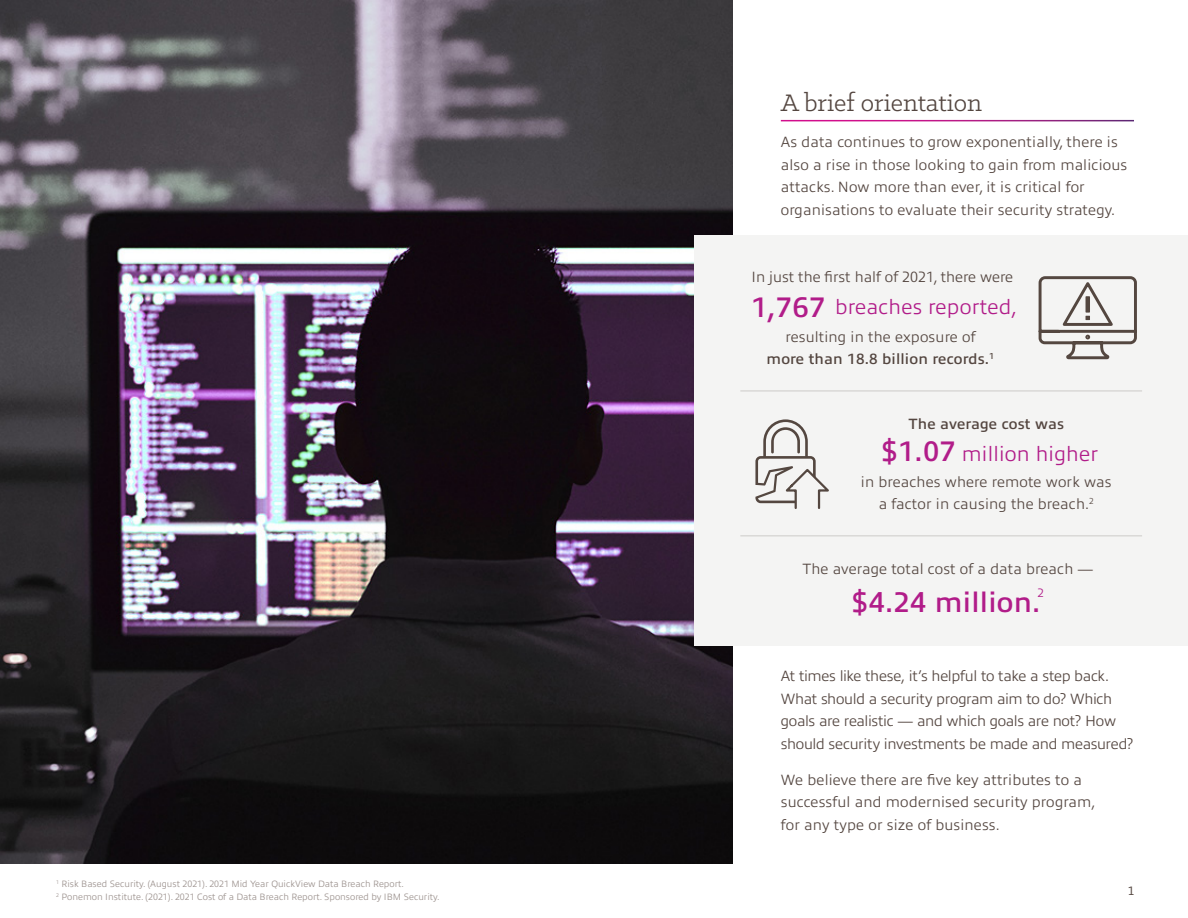
<style>
.page{position:relative;width:1188px;height:918px;background:#fff}
.page>*{position:absolute;margin:0;border:0;box-sizing:border-box;transform-origin:0 0}
.Body{font:600 28.5px "Allumi Pro";letter-spacing:.01em;color:#b11c89}
.H1_RULE_-_TOC{font:27px "Klinic Slab";color:#544640}
.Body-2{font:300 21px "Allumi Pro";letter-spacing:.01em;color:#b11c89}
.t1{font:18px "Klinic Slab";color:#544640}
.Body-3{font:300 15px/22.5px "Allumi Pro";letter-spacing:.01em;color:#544640}
.Body-4{font:300 15px/22.5px "Allumi Pro";letter-spacing:-.02em;color:#544640}
.Body-5{font:600 15px/22.5px "Allumi Pro";letter-spacing:.01em;color:#544640;text-align:center}
.Body-6{font:300 12.3px "Allumi Pro";color:#b11c89}
.IDG_source{font:300 9.3px "Allumi Pro";color:#9c928e}
.s1{font-weight:300}
.s2{font-weight:600;font-size:28.5px}
</style>
<div class="page">
<img style="left:0;top:0;width:732px;height:864px">
<div style="left:694px;top:235px;width:494px;height:411px;background:#f4f4f3"></div>
<svg style="left:1038px;top:276px;width:99px;height:84px"></svg>
<svg style="left:755px;top:419px;width:74px;height:90px"></svg>
<hr style="left:740px;top:390px;width:402px;height:1px;background:#d1cfcd">
<hr style="left:740px;top:535px;width:402px;height:1px;background:#d1cfcd">
<p class="IDG_source" style="left:56px;top:877px;width:349px"><sup>1</sup> Risk Based Security. (August 2021). 2021 Mid Year QuickView Data Breach Report.</p>
<p class="IDG_source" style="left:56px;top:890px;width:385px"><sup>2</sup> Ponemon Institute. (2021). 2021 Cost of a Data Breach Report. Sponsored by IBM Security.</p>
<p class="H1_RULE_-_TOC" style="left:781px;top:86px;width:203px">A brief orientation</p>
<p class="Body-3" style="left:781px;top:130px;width:348px">As data continues to grow exponentially, there is also a rise in those looking to gain from malicious attacks. Now more than ever, it is critical for organisations to evaluate their security strategy.</p>
<p class="Body-3" style="left:752px;top:265px;width:263px">In just the first half of 2021, there were</p>
<p class="Body-2" style="left:835px;top:292px;width:183px">breaches reported,</p>
<p class="Body-5" style="left:767px;top:324px;width:229px"><span class="s1">resulting in the exposure of </span>more than 18.8 billion records.<sup>1</sup></p>
<p class="Body" style="left:751px;top:286px;width:76px">1,767</p>
<p class="Body-5" style="left:909px;top:411px;width:157px">The average cost was</p>
<p class="Body-2" style="left:882px;top:439px;width:218px"><span class="s2">$1.07</span> million higher</p>
<p class="Body-3" style="left:861px;top:469px;width:252px;text-align:center">in breaches where remote work was a factor in causing the breach.<sup>2</sup></p>
<p class="Body-3" style="left:802px;top:556px;width:293px">The average total cost of a data breach —</p>
<p class="Body" style="left:852px;top:581px;width:190px">$4.24 million.</p>
<p class="Body-6" style="left:1038px;top:584px;width:8px">2</p>
<p class="Body-4" style="left:781px;top:663px;width:354px">At times like these, it’s helpful to take a step back.<br>What should a security program aim to do? Which goals are realistic — and which goals are not? How should security investments be made and measured?</p>
<p class="Body-3" style="left:781px;top:767px;width:316px">We believe there are five key attributes to a successful and modernised security program, for any type or size of business.</p>
<p class="t1" style="left:1128px;top:878px;width:7px">1</p>
</div>
